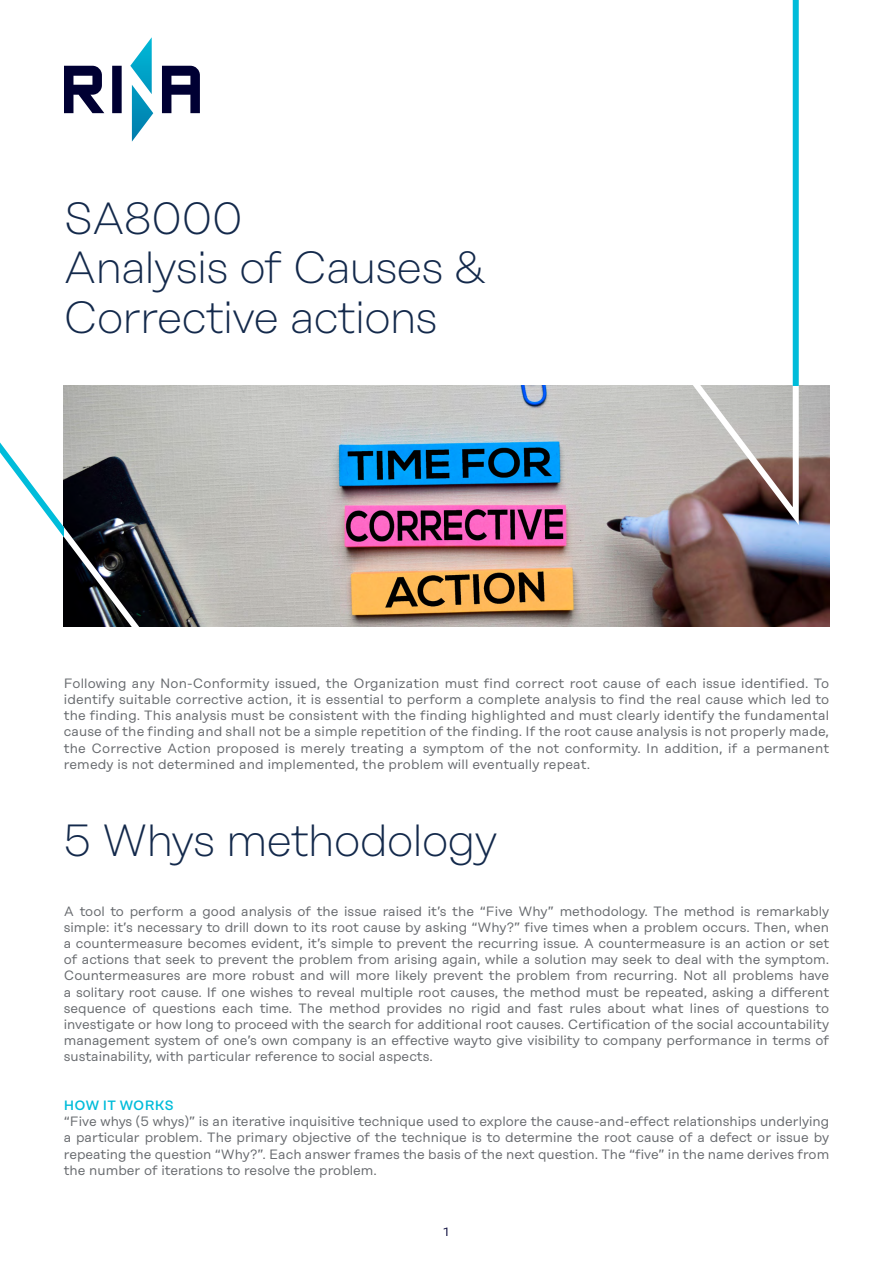
<style>
.page{position:relative;width:893px;height:1263px;background:#fff}
.page>*{position:absolute;margin:0;border:0;box-sizing:border-box;transform-origin:0 0}
.t1{font:200 45px/49.5px "Rational Display";letter-spacing:-.01em;color:#13294b}
.t2{font:13.5px/16.2px "Rational Display";color:#676a6e;text-align:justify}
.t3{font:500 13.5px "Rational Display";letter-spacing:.015em;color:#00bcda}
.t4{font:12px "Rational Display";color:#003}
</style>
<div class="page">
<svg style="left:64px;top:37px;width:136px;height:105px"></svg>
<img style="left:199px;top:386px;width:630px;height:240px">
<svg style="left:0;top:385px;width:199px;height:241px"></svg>
<svg style="left:520px;top:0;width:282px;height:534px"></svg>
<h1 class="t1" style="left:64px;top:194px;width:423px">SA8000<br>Analysis of Causes &amp;<br>Corrective actions</h1>
<p class="t2" style="left:64px;top:675px;width:767px">Following any Non-Conformity issued, the Organization must find correct root cause of each issue identified. To identify suitable corrective action, it is essential to perform a complete analysis to find the real cause which led to the finding. This analysis must be consistent with the finding highlighted and must clearly identify the fundamental cause of the finding and shall not be a simple repetition of the finding. If the root cause analysis is not properly made, the Corrective Action proposed is merely treating a symptom of the not conformity. In addition, if a permanent remedy is not determined and implemented, the problem will eventually repeat.</p>
<h1 class="t1" style="left:64px;top:816px;width:435px">5 Whys methodology</h1>
<p class="t2" style="left:64px;top:903px;width:767px">A tool to perform a good analysis of the issue raised it’s the “Five Why” methodology. The method is remarkably simple: it’s necessary to drill down to its root cause by asking “Why?” five times when a problem occurs. Then, when a countermeasure becomes evident, it’s simple to prevent the recurring issue. A countermeasure is an action or set of actions that seek to prevent the problem from arising again, while a solution may seek to deal with the symptom.<br>Countermeasures are more robust and will more likely prevent the problem from recurring. Not all problems have a solitary root cause. If one wishes to reveal multiple root causes, the method must be repeated, asking a different sequence of questions each time. The method provides no rigid and fast rules about what lines of questions to investigate or how long to proceed with the search for additional root causes. Certification of the social accountability management system of one’s own company is an effective wayto give visibility to company performance in terms of sustainability, with particular reference to social aspects.</p>
<p class="t3" style="left:64px;top:1097px;width:112px">HOW IT WORKS</p>
<p class="t2" style="left:64px;top:1113px;width:767px">“Five whys (5 whys)” is an iterative inquisitive technique used to explore the cause-and-effect relationships underlying a particular problem. The primary objective of the technique is to determine the root cause of a defect or issue by repeating the question “Why?”. Each answer frames the basis of the next question. The “five” in the name derives from the number of iterations to resolve the problem.</p>
<p class="t4" style="left:444px;top:1225px;width:7px">1</p>
</div>
